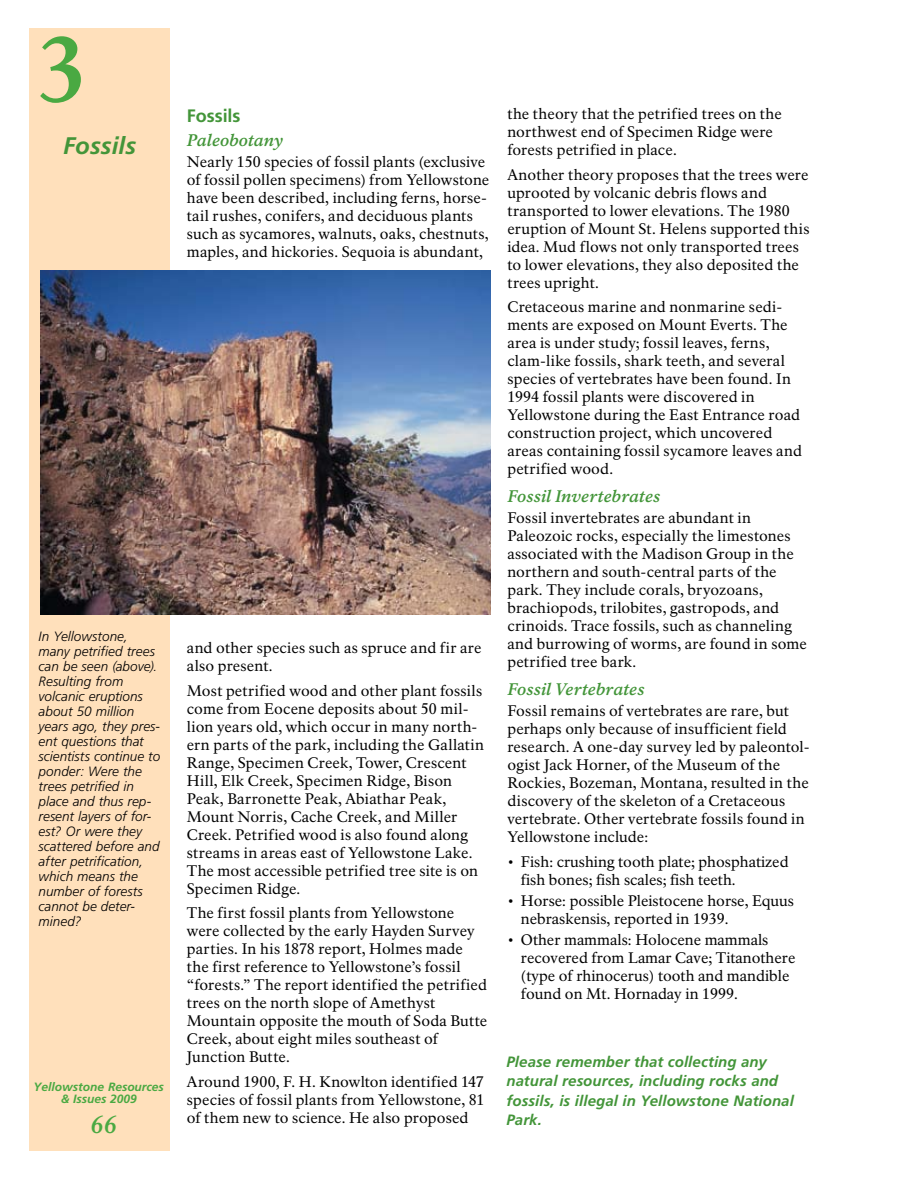
<style>
.page{position:relative;width:918px;height:1188px;background:#fff}
.page>*{position:absolute;margin:0;border:0;box-sizing:border-box;transform-origin:0 0}
.t1{font:700 90px "NPS Rawlinson OT";color:#4aa942}
.t2{font:italic 700 24px "Frutiger LT Std";letter-spacing:.005em;color:#439539}
.t3{font:italic 700 24px "NPS Rawlinson OT";color:#4aa942}
.t4{font:700 18px "Frutiger LT Std";color:#439539}
.t5{font:italic 700 16.5px "NPS Rawlinson OT";letter-spacing:.005em;color:#439539}
.t6{font:15px/18px "NPS Rawlinson OT";letter-spacing:.01em;color:#000}
.t7{font:italic 700 15px/19.5px "Frutiger LT Std";letter-spacing:.005em;color:#439539}
.t8{font:italic 300 13.5px/15px "Frutiger LT Std";letter-spacing:.005em;color:#000}
.t9{font:italic 700 12px/12px "Frutiger LT Std";color:#4aa942;text-align:center}
</style>
<div class="page">
<div style="left:29px;top:28px;width:140px;height:1123px;background:#ffe0bb"></div>
<img style="left:40px;top:270px;width:450px;height:345px">
<h1 class="t1" style="left:38px;top:16px;width:51px">3</h1>
<h2 class="t2" style="left:63px;top:132px;width:74px">Fossils</h2>
<p class="t8" style="left:39px;top:629px;width:123px">In Yellowstone, many petrified trees can be seen (above).<br>Resulting from volcanic eruptions about 50 million years ago, they pres&shy;ent questions that scientists continue to ponder: Were the trees petrified in place and thus rep&shy;resent layers of for&shy;est? Or were they scattered before and after petrification, which means the number of forests cannot be deter&shy;mined?</p>
<p class="t9" style="left:34px;top:1081px;width:132px">Yellowstone Resources &amp; Issues 2009</p>
<h2 class="t3" style="left:90px;top:1110px;width:28px">66</h2>
<p class="t4" style="left:187px;top:105px;width:55px">Fossils</p>
<p class="t5" style="left:187px;top:131px;width:98px">Paleobotany</p>
<p class="t6" style="left:187px;top:153px;width:304px">Nearly 150 species of fossil plants (exclusive of fossil pollen specimens) from Yellowstone have been described, including ferns, horse&shy;tail rushes, conifers, and deciduous plants such as sycamores, walnuts, oaks, chestnuts, maples, and hickories. Sequoia is abundant,</p>
<p class="t6" style="left:187px;top:639px;width:296px">and other species such as spruce and fir are also present.</p>
<p class="t6" style="left:187px;top:682px;width:299px">Most petrified wood and other plant fossils come from Eocene deposits about 50 mil&shy;lion years old, which occur in many north&shy;ern parts of the park, including the Gallatin Range, Specimen Creek, Tower, Crescent Hill, Elk Creek, Specimen Ridge, Bison Peak, Barronette Peak, Abiathar Peak, Mount Norris, Cache Creek, and Miller Creek. Petrified wood is also found along streams in areas east of Yellowstone Lake.<br>The most accessible petrified tree site is on Specimen Ridge.</p>
<p class="t6" style="left:187px;top:904px;width:302px">The first fossil plants from Yellowstone were collected by the early Hayden Survey parties. In his 1878 report, Holmes made the first reference to Yellowstone’s fossil “forests.” The report identified the petrified trees on the north slope of Amethyst Mountain opposite the mouth of Soda Butte Creek, about eight miles southeast of Junction Butte.</p>
<p class="t6" style="left:187px;top:1073px;width:299px;text-align:justify">Around 1900, F. H. Knowlton identified 147 species of fossil plants from Yellowstone, 81 of them new to science. He also proposed</p>
<p class="t6" style="left:507px;top:105px;width:276px">the theory that the petrified trees on the northwest end of Specimen Ridge were forests petrified in place.</p>
<p class="t6" style="left:507px;top:166px;width:304px">Another theory proposes that the trees were uprooted by volcanic debris flows and transported to lower elevations. The 1980 eruption of Mount St. Helens supported this idea. Mud flows not only transported trees to lower elevations, they also deposited the trees upright.</p>
<p class="t6" style="left:507px;top:298px;width:296px">Cretaceous marine and nonmarine sedi&shy;ments are exposed on Mount Everts. The area is under study; fossil leaves, ferns, clam-like fossils, shark teeth, and several species of vertebrates have been found. In 1994 fossil plants were discovered in Yellowstone during the East Entrance road construction project, which uncovered areas containing fossil sycamore leaves and petrified wood.</p>
<p class="t5" style="left:507px;top:487px;width:154px">Fossil Invertebrates</p>
<p class="t6" style="left:507px;top:509px;width:301px">Fossil invertebrates are abundant in Paleozoic rocks, especially the limestones associated with the Madison Group in the northern and south-central parts of the park. They include corals, bryozoans, brachiopods, trilobites, gastropods, and crinoids. Trace fossils, such as channeling and burrowing of worms, are found in some petrified tree bark.</p>
<p class="t5" style="left:507px;top:679px;width:139px">Fossil Vertebrates</p>
<p class="t6" style="left:507px;top:702px;width:304px">Fossil remains of vertebrates are rare, but perhaps only because of insufficient field research. A one-day survey led by paleontol&shy;ogist Jack Horner, of the Museum of the Rockies, Bozeman, Montana, resulted in the discovery of the skeleton of a Cretaceous vertebrate. Other vertebrate fossils found in Yellowstone include:</p>
<p class="t6" style="left:521px;top:853px;width:269px;text-indent:-14px">• Fish: crushing tooth plate; phosphatized fish bones; fish scales; fish teeth.</p>
<p class="t6" style="left:521px;top:892px;width:275px;text-indent:-14px">• Horse: possible Pleistocene horse, Equus nebraskensis, reported in 1939.</p>
<p class="t6" style="left:521px;top:931px;width:276px;text-indent:-14px">• Other mammals: Holocene mammals recovered from Lamar Cave; Titanothere (type of rhinocerus) tooth and mandible found on Mt. Hornaday in 1999.</p>
<p class="t7" style="left:507px;top:1052px;width:289px">Please remember that collecting any natural resources, including rocks and fossils, is illegal in Yellowstone National<br>Park.</p>
</div>
